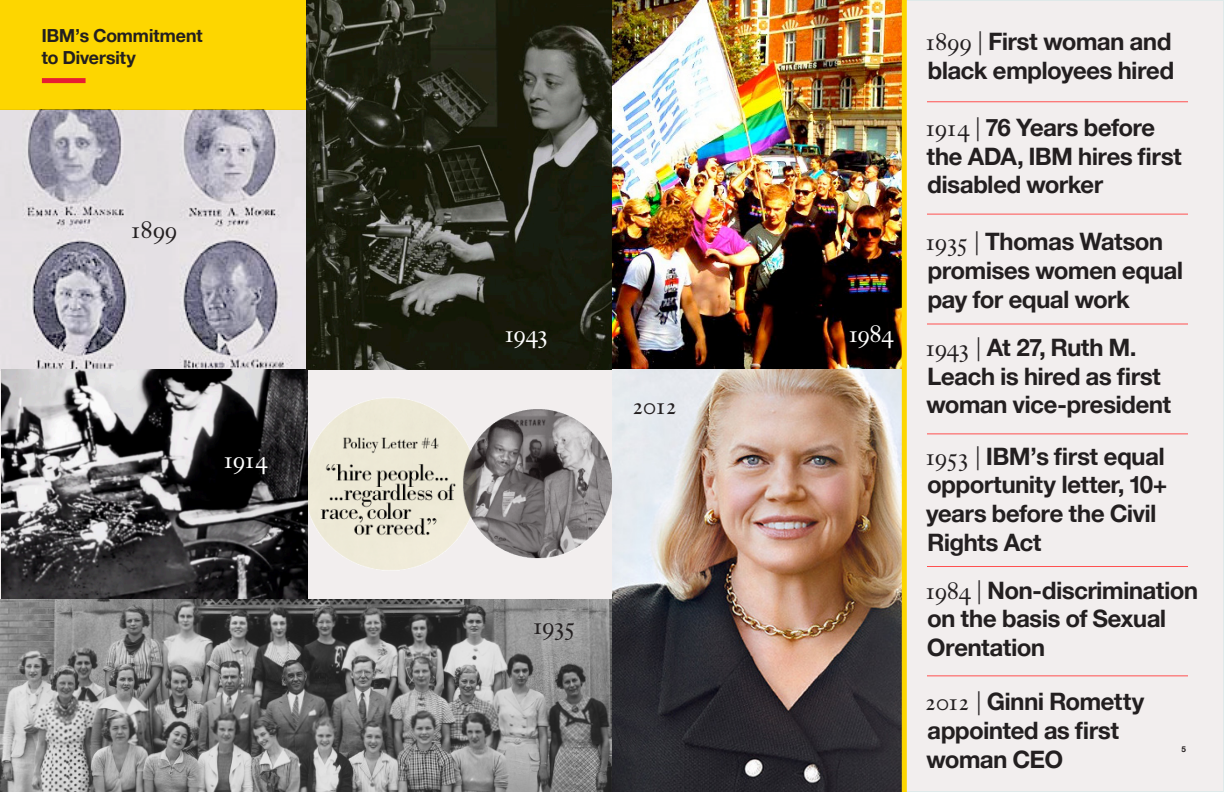
<style>
.page{position:relative;width:1224px;height:792px;background:#f2eeee}
.page>*{position:absolute;margin:0;border:0;box-sizing:border-box;transform-origin:0 0}
.t1{font:700 24px/28.8px "Helvetica Neuefor IBM";letter-spacing:-.005em;color:#231f20}
.t2{font:24px "Janson Text LT Pro";letter-spacing:-.065em;color:#fff}
.t3{font:24px "Janson Text LT Pro";letter-spacing:-.055em;color:#231f20}
.t4{font:700 18px "Helvetica Neuefor IBM";color:#231f20}
.t5{font:700 8px "Helvetica Neuefor IBM";color:#231f20}
.s1{font-family:"Janson Text LT Pro";font-weight:400}
.s2{font-family:"Helv Neuefor IBM";font-weight:300}
</style>
<div class="page">
<div style="left:0;top:0;width:306px;height:110px;background:#fdd600"></div>
<div style="left:42px;top:78px;width:44px;height:5px;background:#e71d32"></div>
<img style="left:0;top:110px;width:307px;height:489px">
<img style="left:0;top:600px;width:612px;height:192px">
<img style="left:306px;top:0;width:596px;height:369px">
<img style="left:308px;top:370px;width:304px;height:230px">
<img style="left:612px;top:369px;width:290px;height:423px">
<div style="left:902px;top:0;width:5px;height:792px;background:#fdd600"></div>
<hr style="left:927px;top:101px;width:261px;height:1px;background:#ff5050">
<hr style="left:927px;top:214px;width:261px;height:1px;background:#ff5050">
<hr style="left:927px;top:324px;width:261px;height:1px;background:#ff5050">
<hr style="left:927px;top:433px;width:261px;height:1px;background:#ff5050">
<hr style="left:927px;top:566px;width:261px;height:1px;background:#ff5050">
<hr style="left:927px;top:675px;width:261px;height:1px;background:#ff5050">
<p class="t4" style="left:42px;top:24px;width:163px">IBM’s Commitment</p>
<p class="t4" style="left:42px;top:46px;width:96px">to Diversity</p>
<p class="t3" style="left:130px;top:214px;width:49px">1899</p>
<p class="t2" style="left:222px;top:444px;width:47px">1914</p>
<p class="t2" style="left:503px;top:319px;width:47px">1943</p>
<p class="t2" style="left:847px;top:319px;width:48px">1984</p>
<p class="t3" style="left:632px;top:391px;width:47px">2012</p>
<p class="t3" style="left:531px;top:610px;width:46px">1935</p>
<p class="t1" style="left:924px;top:26px;width:251px"><span class="s1">1899</span> <span class="s2">|</span> First woman and black employees hired</p>
<p class="t1" style="left:924px;top:112px;width:259px"><span class="s1">1914</span> <span class="s2">|</span> 76 Years before the ADA, IBM hires first disabled worker</p>
<p class="t1" style="left:924px;top:227px;width:260px"><span class="s1">1935</span> <span class="s2">|</span> Thomas Watson promises women equal pay for equal work</p>
<p class="t1" style="left:924px;top:332px;width:249px"><span class="s1">1943</span> <span class="s2">|</span> At 27, Ruth M.<br>Leach is hired as first woman vice-president</p>
<p class="t1" style="left:924px;top:441px;width:244px"><span class="s1">1953</span> <span class="s2">|</span> IBM’s first equal opportunity letter, 10+ years before the Civil<br>Rights Act</p>
<p class="t1" style="left:924px;top:575px;width:275px"><span class="s1">1984</span> <span class="s2">|</span> Non-discrimination on the basis of Sexual<br>Orentation</p>
<p class="t1" style="left:925px;top:687px;width:221px"><span class="s1">2012</span> <span class="s2">|</span> Ginni Rometty appointed as first</p>
<p class="t1" style="left:926px;top:744px;width:138px">woman CEO</p>
<p class="t5" style="left:1182px;top:744px;width:6px">5</p>
</div>
